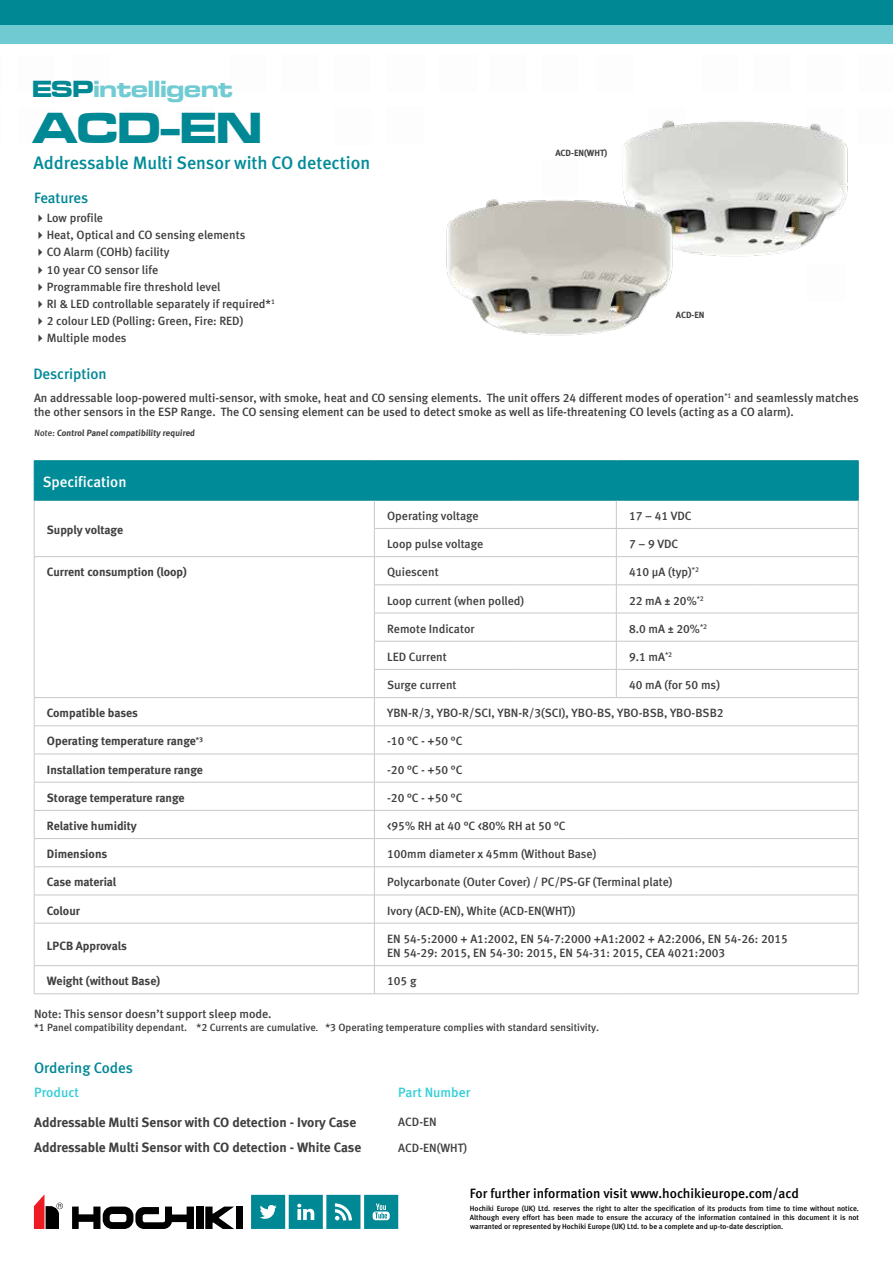
<style>
.page{position:relative;width:893px;height:1263px;background:#fff}
.page>*{position:absolute;margin:0;border:0;box-sizing:border-box;transform-origin:0 0}
.t1{font:45px "Microgramma D Bold Exte";color:#008895}
.t2{font:24.15px "Microgramma D Bold Exte";color:#71cbd3}
.t3{font:18px "Meta Medium CELF";color:#008b98}
.t4{font:15px "Meta Medium CELF";color:#008895}
.t5{font:15px "Meta Medium CELF";color:#fff}
.t6{font:13.5px/24.8px "Meta Bold CE Lf";color:#404042}
.t7{font:13.5px "Meta Medium CELF";color:#000}
.t8{font:13.5px "Meta Medium CELF";color:#34cfd7}
.t9{font:12px/17.1px "Meta Medium CELF";color:#404042}
.t10{font:12px "Meta Bold CE Lf";color:#404042}
.t11{font:10.5px "Meta Medium CELF";color:#404042}
.t12{font:9px "Meta Bold CE Lf";color:#404042}
.t13{font:7.5px/9px "Meta Medium CELF";color:#000;text-align:justify}
.s1{color:#008895}
.s2{font-family:"Meta Medium CELF"}
.s3{font-family:"Minion Pro";color:#000}
</style>
<div class="page">
<hr style="left:0;top:108px;width:2px;height:37px;background:#000">
<hr style="left:0;top:56px;width:3px;height:37px;background:#000">
<div style="left:0;top:25px;width:893px;height:18px;background:#70cad2"></div>
<div style="left:0;top:0;width:893px;height:25px;background:#008895"></div>
<svg style="left:251px;top:1195px;width:147px;height:34px"></svg>
<svg style="left:34px;top:1194px;width:29px;height:35px"></svg>
<svg style="left:72px;top:1206px;width:122px;height:23px"></svg>
<div style="left:196px;top:1206px;width:7px;height:23px;background:#000"></div>
<svg style="left:205px;top:1206px;width:29px;height:23px"></svg>
<div style="left:236px;top:1206px;width:7px;height:23px;background:#000"></div>
<img style="left:623px;top:120px;width:225px;height:137px">
<svg style="left:34px;top:461px;width:825px;height:462px"></svg>
<hr style="left:34px;top:923px;width:340px;height:1px;background:#c6c8ca">
<hr style="left:34px;top:923px;width:1px;height:42px;background:#c6c8ca">
<hr style="left:374px;top:923px;width:141px;height:1px;background:#c6c8ca">
<hr style="left:374px;top:923px;width:1px;height:42px;background:#c6c8ca">
<hr style="left:515px;top:923px;width:101px;height:1px;background:#c6c8ca">
<hr style="left:616px;top:923px;width:137px;height:1px;background:#c6c8ca">
<hr style="left:753px;top:923px;width:105px;height:1px;background:#c6c8ca">
<hr style="left:858px;top:923px;width:1px;height:42px;background:#c6c8ca">
<hr style="left:34px;top:965px;width:340px;height:1px;background:#c6c8ca">
<svg style="left:34px;top:966px;width:1px;height:27px"></svg>
<hr style="left:374px;top:965px;width:141px;height:1px;background:#c6c8ca">
<svg style="left:374px;top:966px;width:1px;height:27px"></svg>
<hr style="left:515px;top:965px;width:101px;height:1px;background:#c6c8ca">
<hr style="left:616px;top:965px;width:137px;height:1px;background:#c6c8ca">
<hr style="left:753px;top:965px;width:105px;height:1px;background:#c6c8ca">
<svg style="left:858px;top:966px;width:1px;height:28px"></svg>
<hr style="left:34px;top:993px;width:340px;height:1px;background:#c6c8ca">
<hr style="left:374px;top:993px;width:141px;height:1px;background:#c6c8ca">
<hr style="left:515px;top:993px;width:101px;height:1px;background:#c6c8ca">
<hr style="left:616px;top:993px;width:137px;height:1px;background:#c6c8ca">
<hr style="left:753px;top:993px;width:105px;height:1px;background:#c6c8ca">
<hr style="left:34px;top:460px;width:340px;height:1px;background:#008895">
<hr style="left:34px;top:461px;width:1px;height:39px;background:#008895">
<hr style="left:374px;top:460px;width:141px;height:1px;background:#008895">
<hr style="left:515px;top:460px;width:101px;height:1px;background:#008895">
<hr style="left:616px;top:460px;width:137px;height:1px;background:#008895">
<hr style="left:753px;top:460px;width:105px;height:1px;background:#008895">
<hr style="left:858px;top:461px;width:1px;height:39px;background:#008895">
<hr style="left:34px;top:500px;width:340px;height:1px;background:#008895">
<hr style="left:374px;top:500px;width:141px;height:1px;background:#008895">
<hr style="left:515px;top:500px;width:101px;height:1px;background:#008895">
<hr style="left:616px;top:500px;width:137px;height:1px;background:#008895">
<hr style="left:753px;top:500px;width:105px;height:1px;background:#008895">
<img style="left:446px;top:169px;width:229px;height:167px">
<h2 class="t2" style="left:32px;top:72px;width:202px"><span class="s1">ESP</span>intelligent</h2>
<h1 class="t1" style="left:33px;top:97px;width:231px">ACD-EN</h1>
<h3 class="t3" style="left:34px;top:151px;width:338px">Addressable Multi Sensor with CO detection</h3>
<p class="t4" style="left:34px;top:188px;width:56px">Features</p>
<p class="t9" style="left:47px;top:210px;width:230px">Low profile<br>Heat, Optical and CO sensing elements<br>CO Alarm (COHb) facility<br>10 year CO sensor life<br>Programmable fire threshold level<br>RI &amp; LED controllable separately if required*<sup>1<br></sup>2 colour LED (Polling: Green, Fire: RED)<br>Multiple modes</p>
<p class="t4" style="left:33px;top:364px;width:75px">Description</p>
<p class="t12" style="left:555px;top:147px;width:53px">ACD-EN(WHT)</p>
<p class="t12" style="left:676px;top:309px;width:30px">ACD-EN</p>
<p class="t9" style="left:34px;top:391px;width:826px;line-height:14.4px">An addressable loop-powered multi-sensor, with smoke, heat and CO sensing elements. The unit offers 24 different modes of operation<sup>*1</sup> and seamlessly matches the other sensors in the ESP Range. The CO sensing element can be used to detect smoke as well as life-threatening CO levels (acting as a CO alarm).</p>
<p class="t12" style="left:34px;top:427px;width:163px"><span class="s2">Note:</span> Control Panel compatibility required</p>
<p class="t5" style="left:43px;top:473px;width:85px">Specification</p>
<p class="t10" style="left:47px;top:522px;width:78px">Supply voltage</p>
<p class="t9" style="left:387px;top:507px;width:93px">Operating voltage</p>
<p class="t9" style="left:629px;top:507px;width:64px">17 – 41 VDC</p>
<p class="t9" style="left:387px;top:535px;width:98px">Loop pulse voltage</p>
<p class="t9" style="left:629px;top:535px;width:51px">7–9VDC</p>
<p class="t10" style="left:47px;top:564px;width:142px">Current consumption (loop)</p>
<p class="t9" style="left:387px;top:564px;width:53px">Quiescent</p>
<p class="t9" style="left:629px;top:564px;width:71px">410 µA (typ)<sup>*2</sup></p>
<p class="t9" style="left:387px;top:592px;width:139px">Loop current (when polled)</p>
<p class="t9" style="left:629px;top:592px;width:76px">22 mA ± 20%<sup>*2</sup></p>
<p class="t9" style="left:387px;top:620px;width:89px">Remote Indicator</p>
<p class="t9" style="left:629px;top:620px;width:80px">8.0 mA ± 20%<sup>*2</sup></p>
<p class="t9" style="left:387px;top:648px;width:61px">LED Current</p>
<p class="t9" style="left:629px;top:648px;width:45px">9.1 mA<sup>*2</sup></p>
<p class="t9" style="left:387px;top:676px;width:71px">Surge current</p>
<p class="t9" style="left:629px;top:676px;width:92px">40 mA (for 50 ms)</p>
<p class="t10" style="left:47px;top:705px;width:93px">Compatible bases</p>
<p class="t9" style="left:387px;top:705px;width:338px">YBN-R/3, YBO-R/SCI, YBN-R/3(SCI), YBO-BS, YBO-BSB, YBO-BSB2</p>
<p class="t10" style="left:47px;top:734px;width:158px">Operating temperature range<sup>*3</sup></p>
<p class="t9" style="left:387px;top:733px;width:77px">-10 °C - +50 °C</p>
<p class="t10" style="left:47px;top:762px;width:158px">Installation temperature range</p>
<p class="t9" style="left:387px;top:761px;width:77px">-20 °C - +50 °C</p>
<p class="t10" style="left:47px;top:790px;width:139px">Storage temperature range</p>
<p class="t9" style="left:387px;top:789px;width:77px">-20 °C - +50 °C</p>
<p class="t10" style="left:47px;top:818px;width:91px">Relative humidity</p>
<p class="t9" style="left:387px;top:817px;width:180px">&lt;95% RH at 40 °C &lt;80% RH at 50 °C</p>
<p class="t10" style="left:47px;top:846px;width:62px">Dimensions</p>
<p class="t9" style="left:387px;top:846px;width:211px">100mm diameter x 45mm (Without Base)</p>
<p class="t10" style="left:47px;top:875px;width:71px">Case material</p>
<p class="t9" style="left:387px;top:874px;width:287px">Polycarbonate (Outer Cover) / PC/PS-GF (Terminal plate)</p>
<p class="t10" style="left:47px;top:903px;width:34px">Colour</p>
<p class="t9" style="left:387px;top:902px;width:190px">Ivory (ACD-EN), White (ACD-EN(WHT))</p>
<p class="t10" style="left:47px;top:938px;width:81px">LPCB Approvals</p>
<p class="t9" style="left:387px;top:932px;width:402px;line-height:14.2px">EN 54-5:2000 + A1:2002, EN 54-7:2000 +A1:2002 + A2:2006, EN 54-26: 2015<br>EN 54-29: 2015, EN 54-30: 2015, EN 54-31: 2015, CEA 4021:2003</p>
<p class="t10" style="left:47px;top:973px;width:115px">Weight (without Base)</p>
<p class="t9" style="left:387px;top:973px;width:31px">105 g</p>
<p class="t9" style="left:34px;top:1005px;width:239px">Note: This sensor doesn’t support sleep mode.</p>
<p class="t11" style="left:34px;top:1020px;width:566px">*1 Panel compatibility dependant. *2 Currents are cumulative<span class="s3">.</span> *3 Operating temperature complies with standard sensitivity.</p>
<p class="t4" style="left:34px;top:1058px;width:101px">Ordering Codes</p>
<p class="t8" style="left:34px;top:1084px;width:46px">Product</p>
<p class="t8" style="left:398px;top:1084px;width:74px">Part Number</p>
<p class="t6" style="left:34px;top:1110px;width:328px">Addressable Multi Sensor with CO detection - Ivory Case<br>Addressable Multi Sensor with CO detection - White Case</p>
<p class="t9" style="left:398px;top:1113px;width:40px">ACD-EN</p>
<p class="t9" style="left:398px;top:1140px;width:70px">ACD-EN(WHT)</p>
<p class="t7" style="left:470px;top:1185px;width:331px">For further information visit www.hochikieurope.com/acd</p>
<p class="t13" style="left:470px;top:1204px;width:391px">Hochiki Europe (UK) Ltd. reserves the right to alter the specification of its products from time to time without notice.<br>Although every effort has been made to ensure the accuracy of the information contained in this document it is not warranted or represented by Hochiki Europe (UK) Ltd. to be a complete and up-to-date description.</p>
</div>
